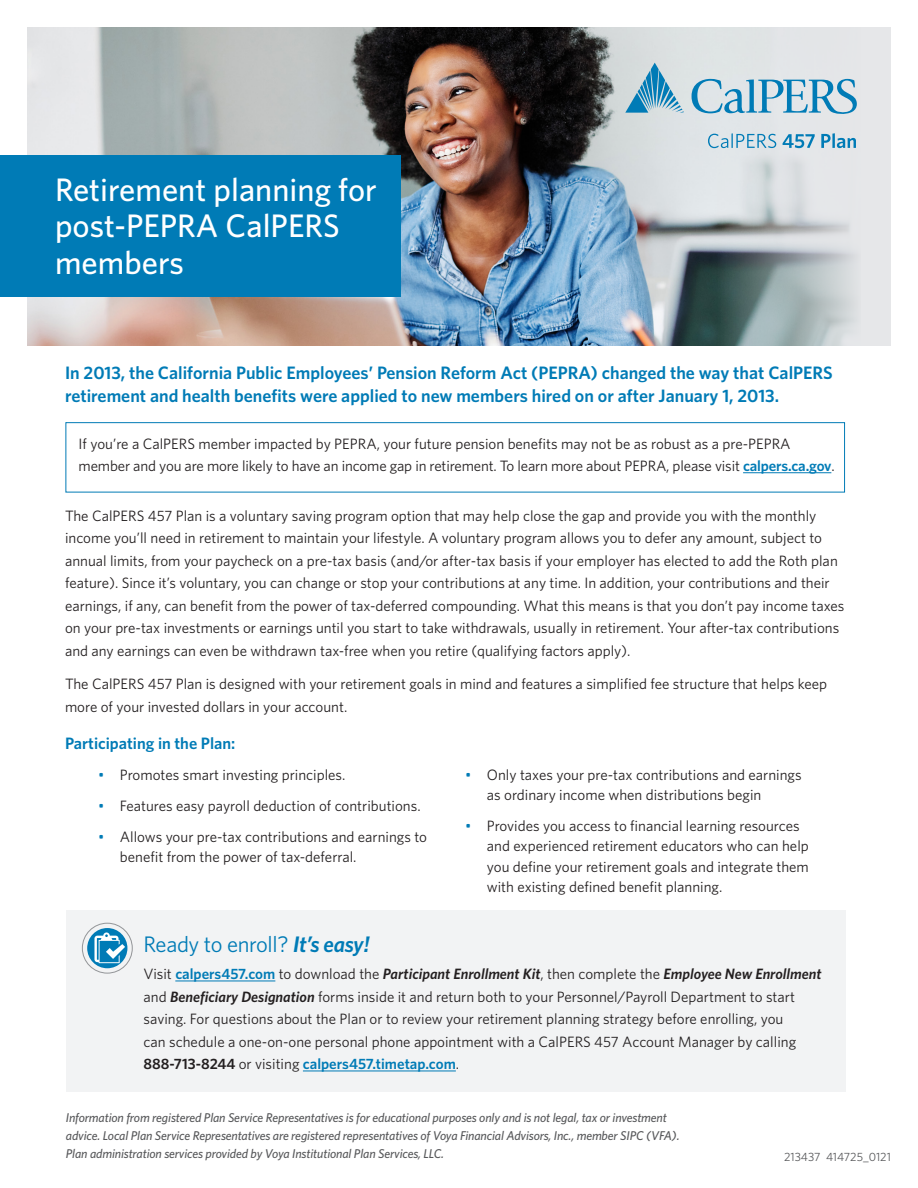
<style>
.page{position:relative;width:918px;height:1188px;background:#fff}
.page>*{position:absolute;margin:0;border:0;box-sizing:border-box;transform-origin:0 0}
.Headline_-smaller{font:500 32.55px/36.3px "Whitney";color:#fff}
.Headline{font:22.5px "Whitney";letter-spacing:-.015em;color:#007bb6}
.Main_Text{font:600 18px/22.5px "Whitney";color:#007bb6}
.Main_Text-2{font:600 16.5px "Whitney";color:#007bb6}
.Main_Text-3{font:15px/22.5px "Whitney";color:#231f20}
.Main_Text-4{font:italic 500 12.75px/18px "Whitney";letter-spacing:-.01em;color:#57585a}
.Main_Text-5{font:12px "Whitney";color:#57585a}
.s1{font-weight:600;color:#007bb6}
.s2{color:#007bb6}
.s3{font-weight:600;font-style:italic}
.s4{font-weight:600}
</style>
<div class="page">
<div style="left:27px;top:27px;width:864px;height:319px;background:#e6e7e9"></div>
<img style="left:27px;top:27px;width:829px;height:319px">
<div style="left:0;top:156px;width:401px;height:141px;background:#007bb6"></div>
<svg style="left:708px;top:133px;width:68px;height:15px"></svg>
<svg style="left:783px;top:134px;width:32px;height:14px"></svg>
<svg style="left:821px;top:134px;width:10px;height:14px"></svg>
<hr style="left:832px;top:133px;width:3px;height:15px;background:#007bb6">
<svg style="left:837px;top:138px;width:19px;height:10px"></svg>
<svg style="left:625px;top:63px;width:59px;height:50px"></svg>
<svg style="left:692px;top:79px;width:165px;height:36px"></svg>
<hr style="left:743px;top:472px;width:88px;height:1px;background:#007bb6">
<div style="left:66px;top:422px;width:779px;height:70px;border:1px solid #007bb6"></div>
<div style="left:66px;top:910px;width:780px;height:182px;background:#f2f3f4"></div>
<hr style="left:175px;top:981px;width:100px;height:1px;background:#007bb6">
<hr style="left:303px;top:1071px;width:153px;height:1px;background:#007bb6">
<div style="left:82px;top:923px;width:51px;height:50px;border:1px solid #939598;border-radius:50%"></div>
<svg style="left:87px;top:928px;width:40px;height:40px"></svg>
<svg style="left:94px;top:932px;width:31px;height:31px"></svg>
<p class="Headline_-smaller" style="left:55px;top:171px;width:323px">Retirement planning for post-PEPRA CalPERS members</p>
<p class="Main_Text" style="left:65px;top:362px;width:769px">In 2013, the California Public Employees’ Pension Reform Act (PEPRA) changed the way that CalPERS retirement and health benefits were applied to new members hired on or after January 1, 2013.</p>
<p class="Main_Text-3" style="left:79px;top:432px;width:758px">If you’re a CalPERS member impacted by PEPRA, your future pension benefits may not be as robust as a pre-PEPRA member and you are more likely to have an income gap in retirement. To learn more about PEPRA, please visit <span class="s1">calpers.ca.gov</span>.</p>
<p class="Main_Text-3" style="left:65px;top:504px;width:781px">The CalPERS 457 Plan is a voluntary saving program option that may help close the gap and provide you with the monthly income you’ll need in retirement to maintain your lifestyle. A voluntary program allows you to defer any amount, subject to annual limits, from your paycheck on a pre-tax basis (and/or after-tax basis if your employer has elected to add the Roth plan feature). Since it’s voluntary, you can change or stop your contributions at any time. In addition, your contributions and their earnings, if any, can benefit from the power of tax-deferred compounding. What this means is that you don’t pay income taxes on your pre-tax investments or earnings until you start to take withdrawals, usually in retirement. Your after-tax contributions and any earnings can even be withdrawn tax-free when you retire (qualifying factors apply).</p>
<p class="Main_Text-3" style="left:65px;top:672px;width:764px">The CalPERS 457 Plan is designed with your retirement goals in mind and features a simplified fee structure that helps keep more of your invested dollars in your account.</p>
<p class="Main_Text-2" style="left:65px;top:733px;width:172px">Participating in the Plan:</p>
<p class="Main_Text-3" style="left:98px;top:763px;width:249px"><span class="s2">•</span> Promotes smart investing principles.</p>
<p class="Main_Text-3" style="left:98px;top:794px;width:324px"><span class="s2">•</span> Features easy payroll deduction of contributions.</p>
<p class="Main_Text-3" style="left:120px;top:826px;width:309px;line-height:20.2px;text-indent:-22px"><span class="s2">•</span> Allows your pre-tax contributions and earnings to benefit from the power of tax-deferral.</p>
<p class="Main_Text-3" style="left:487px;top:764px;width:316px;line-height:20.2px;text-indent:-22px"><span class="s2">•</span> Only taxes your pre-tax contributions and earnings as ordinary income when distributions begin</p>
<p class="Main_Text-3" style="left:487px;top:815px;width:323px;line-height:20.2px;text-indent:-22px"><span class="s2">•</span> Provides you access to financial learning resources and experienced retirement educators who can help you define your retirement goals and integrate them with existing defined benefit planning.</p>
<p class="Headline" style="left:144px;top:929px;width:228px">Ready to enroll? <span class="s3">It’s easy!</span></p>
<p class="Main_Text-3" style="left:144px;top:963px;width:680px">Visit <span class="s1">calpers457.com</span> to download the <span class="s3">Participant Enrollment Kit</span>, then complete the <span class="s3">Employee New Enrollment </span>and <span class="s3">Beneficiary Designation</span> forms inside it and return both to your Personnel/Payroll Department to start saving. For questions about the Plan or to review your retirement planning strategy before enrolling, you<br>can schedule a one-on-one personal phone appointment with a CalPERS 457 Account Manager by calling <span class="s4">888-713-8244</span> or visiting <span class="s1">calpers457.timetap.com</span>.</p>
<p class="Main_Text-4" style="left:66px;top:1108px;width:615px">Information from registered Plan Service Representatives is for educational purposes only and is not legal, tax or investment advice. Local Plan Service Representatives are registered representatives of Voya Financial Advisors, Inc., member SIPC (VFA).<br>Plan administration services provided by Voya Institutional Plan Services, LLC.</p>
<p class="Main_Text-5" style="left:784px;top:1149px;width:108px">213437 414725_0121</p>
</div>
